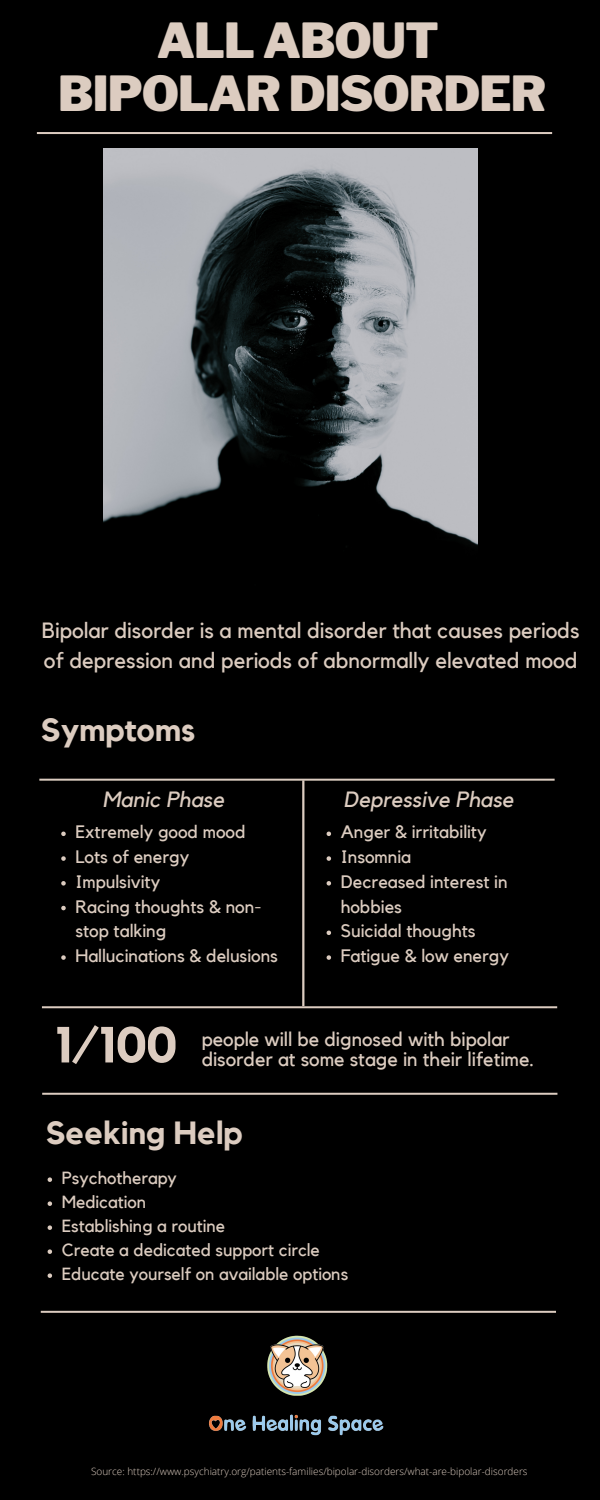
<style>
.page{position:relative;width:600px;height:1500px;background:#000}
.page>*{position:absolute;margin:0;border:0;box-sizing:border-box;transform-origin:0 0}
.t1{font:700 50.2px "Kollektif";color:#dcccc0}
.t2{font:900 48px "Libre Franklin";letter-spacing:-.02em;color:#dcccc0}
.t3{font:700 32px "Kollektif";color:#dcccc0}
.t4{font:22px/30.8px "Kollektif";color:#dcccc0}
.t5{font:italic 22px "Kollektif";color:#dcccc0}
.t6{font:19.7px/20.2px "Kollektif";color:#dcccc0}
.t7{font:18px/24.8px "Kollektif";color:#dcccc0}
.t8{font:17.6px "Kollektif";color:#dcccc0}
.t9{font:300 10px "Open Sans";color:#dcccc0}
</style>
<div class="page">
<hr style="left:37px;top:132px;width:515px;height:2px;background:#dcccc0">
<hr style="left:39px;top:779px;width:516px;height:2px;background:#dcccc0">
<hr style="left:42px;top:1006px;width:515px;height:2px;background:#dcccc0">
<hr style="left:42px;top:1093px;width:515px;height:2px;background:#dcccc0">
<hr style="left:41px;top:1311px;width:515px;height:2px;background:#dcccc0">
<img style="left:103px;top:149px;width:374px;height:396px">
<hr style="left:302px;top:780px;width:2px;height:226px;background:#dcccc0">
<img style="left:267px;top:1335px;width:61px;height:61px">
<svg style="left:48px;top:1177px;width:4px;height:5px"></svg>
<svg style="left:48px;top:1201px;width:4px;height:5px"></svg>
<svg style="left:48px;top:1225px;width:4px;height:5px"></svg>
<svg style="left:48px;top:1249px;width:4px;height:5px"></svg>
<svg style="left:48px;top:1273px;width:4px;height:5px"></svg>
<img style="left:209px;top:1414px;width:175px;height:22px">
<svg style="left:61px;top:832px;width:5px;height:4px"></svg>
<svg style="left:61px;top:856px;width:5px;height:5px"></svg>
<svg style="left:61px;top:881px;width:5px;height:5px"></svg>
<svg style="left:61px;top:906px;width:5px;height:4px"></svg>
<svg style="left:61px;top:955px;width:5px;height:5px"></svg>
<svg style="left:327px;top:832px;width:4px;height:4px"></svg>
<svg style="left:327px;top:856px;width:4px;height:5px"></svg>
<svg style="left:327px;top:881px;width:4px;height:5px"></svg>
<svg style="left:327px;top:931px;width:4px;height:4px"></svg>
<svg style="left:327px;top:955px;width:4px;height:5px"></svg>
<p class="t2" style="left:157px;top:11px;width:283px">ALL ABOUT</p>
<p class="t2" style="left:58px;top:65px;width:489px">BIPOLAR DISORDER</p>
<p class="t4" style="left:42px;top:615px;width:539px">Bipolar disorder is a mental disorder that causes periods of depression and periods of abnormally elevated mood</p>
<p class="t3" style="left:41px;top:715px;width:156px">Symptoms</p>
<p class="t5" style="left:102px;top:789px;width:123px">Manic Phase</p>
<p class="t7" style="left:75px;top:820px;width:172px">Extremely good mood</p>
<p class="t7" style="left:75px;top:845px;width:116px">Lots of energy</p>
<p class="t7" style="left:75px;top:870px;width:86px">Impulsivity</p>
<p class="t7" style="left:75px;top:895px;width:188px">Racing thoughts &amp; non&shy;stop talking</p>
<p class="t7" style="left:75px;top:944px;width:204px">Hallucinations &amp; delusions</p>
<p class="t5" style="left:344px;top:789px;width:172px">Depressive Phase</p>
<p class="t7" style="left:341px;top:820px;width:148px">Anger &amp; irritability</p>
<p class="t7" style="left:341px;top:845px;width:72px">Insomnia</p>
<p class="t7" style="left:341px;top:870px;width:169px">Decreased interest in hobbies</p>
<p class="t7" style="left:341px;top:919px;width:136px">Suicidal thoughts</p>
<p class="t7" style="left:341px;top:944px;width:170px">Fatigue &amp; low energy</p>
<p class="t1" style="left:54px;top:1022px;width:124px">1/100</p>
<p class="t6" style="left:202px;top:1030px;width:334px">people will be dignosed with bipolar disorder at some stage in their lifetime.</p>
<p class="t3" style="left:46px;top:1118px;width:198px">Seeking Help</p>
<p class="t8" style="left:62px;top:1170px;width:117px">Psychotherapy</p>
<p class="t8" style="left:62px;top:1194px;width:86px">Medication</p>
<p class="t8" style="left:62px;top:1218px;width:165px">Establishing a routine</p>
<p class="t8" style="left:62px;top:1242px;width:260px">Create a dedicated support circle</p>
<p class="t8" style="left:62px;top:1266px;width:288px">Educate yourself on available options</p>
<p class="t9" style="left:91px;top:1465px;width:438px">Source: https://www.psychiatry.org/patients-families/bipolar-disorders/what-are-bipolar-disorders</p>
</div>
